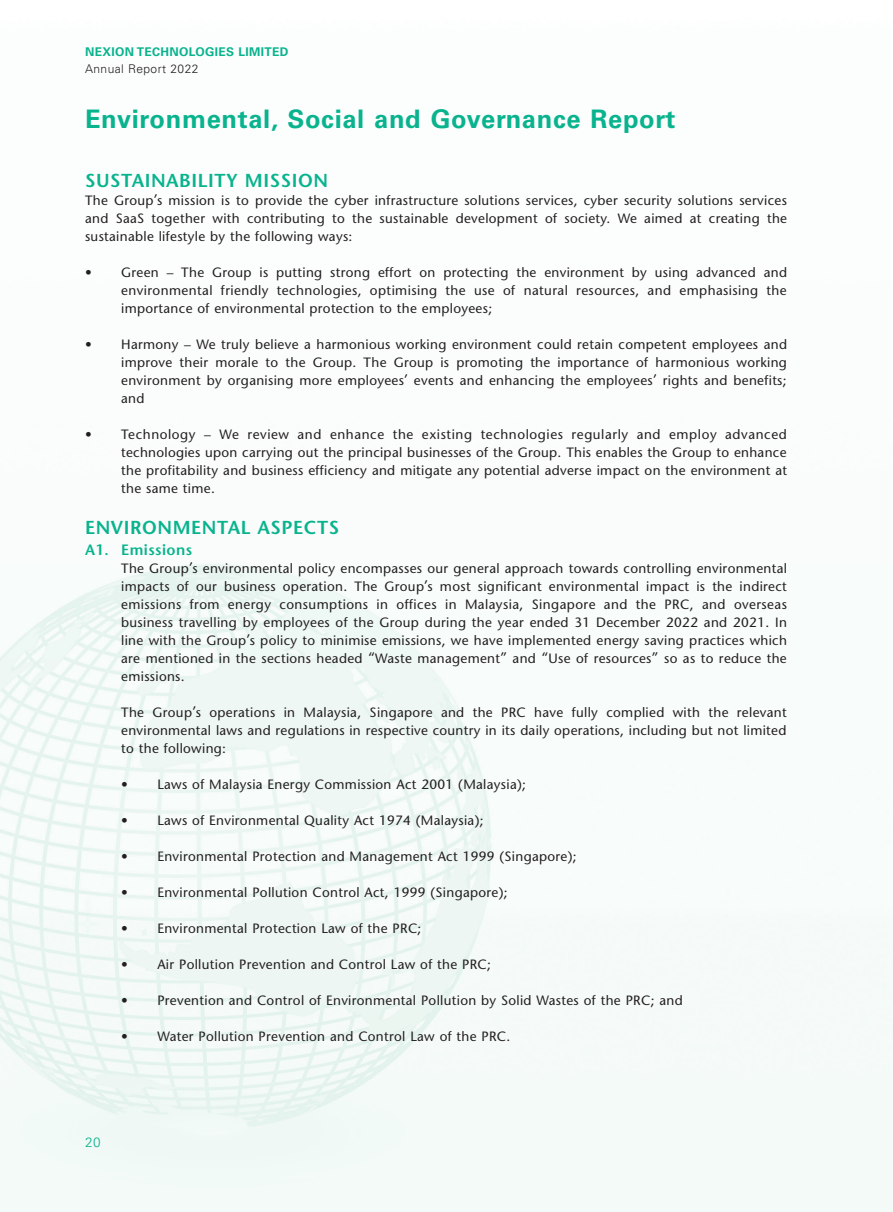
<style>
.page{position:relative;width:893px;height:1212px;background:#fff}
.page>*{position:absolute;margin:0;border:0;box-sizing:border-box;transform-origin:0 0}
.t1{font:700 25.5px "Univers LT Std";letter-spacing:.025em;color:#09b38d}
.t2{font:600 18.75px "Stone Sans Std";letter-spacing:.03em;color:#09b38d}
.t3{font:600 15px "Stone Sans Std";letter-spacing:.03em;color:#09b38d}
.t4{font:500 13.5px/18px "Stone Sans Std";letter-spacing:.025em;color:#231f20;text-align:justify}
.t5{font:300 13.5px "Univers LT Std";color:#09b38d}
.t6{font:700 12px "Univers LT Std";letter-spacing:.03em;color:#09b38d}
.t7{font:300 12px "Univers LT Std";letter-spacing:.035em;color:#231f20}
</style>
<div class="page">
<img style="left:0;top:564px;width:893px;height:648px">
<p class="t6" style="left:85px;top:45px;width:205px">NEXION TECHNOLOGIES LIMITED</p>
<p class="t7" style="left:85px;top:61px;width:115px">Annual Report 2022</p>
<h1 class="t1" style="left:85px;top:104px;width:592px">Environmental, Social and Governance Report</h1>
<h2 class="t2" style="left:85px;top:169px;width:244px">SUSTAINABILITY MISSION</h2>
<p class="t4" style="left:85px;top:191px;width:703px">The Group’s mission is to provide the cyber infrastructure solutions services, cyber security solutions services and SaaS together with contributing to the sustainable development of society. We aimed at creating the sustainable lifestyle by the following ways:</p>
<p class="t4" style="left:121px;top:263px;width:667px;text-indent:-36px">• Green – The Group is putting strong effort on protecting the environment by using advanced and environmental friendly technologies, optimising the use of natural resources, and emphasising the importance of environmental protection to the employees;</p>
<p class="t4" style="left:121px;top:335px;width:667px;text-indent:-36px">• Harmony – We truly believe a harmonious working environment could retain competent employees and improve their morale to the Group. The Group is promoting the importance of harmonious working environment by organising more employees’ events and enhancing the employees’ rights and benefits; and</p>
<p class="t4" style="left:121px;top:425px;width:667px;text-indent:-36px">• Technology – We review and enhance the existing technologies regularly and employ advanced technologies upon carrying out the principal businesses of the Group. This enables the Group to enhance the profitability and business efficiency and mitigate any potential adverse impact on the environment at the same time.</p>
<h2 class="t2" style="left:85px;top:517px;width:256px">ENVIRONMENTAL ASPECTS</h2>
<p class="t3" style="left:85px;top:540px;width:109px">A1. Emissions</p>
<p class="t4" style="left:121px;top:559px;width:667px">The Group’s environmental policy encompasses our general approach towards controlling environmental impacts of our business operation. The Group’s most significant environmental impact is the indirect emissions from energy consumptions in offices in Malaysia, Singapore and the PRC, and overseas business travelling by employees of the Group during the year ended 31 December 2022 and 2021. In line with the Group’s policy to minimise emissions, we have implemented energy saving practices which are mentioned in the sections headed “Waste management” and “Use of resources” so as to reduce the emissions.</p>
<p class="t4" style="left:121px;top:703px;width:667px">The Group’s operations in Malaysia, Singapore and the PRC have fully complied with the relevant environmental laws and regulations in respective country in its daily operations, including but not limited to the following:</p>
<p class="t4" style="left:121px;top:775px;width:406px">• Laws of Malaysia Energy Commission Act 2001 (Malaysia);</p>
<p class="t4" style="left:121px;top:811px;width:364px">• Laws of Environmental Quality Act 1974 (Malaysia);</p>
<p class="t4" style="left:121px;top:847px;width:457px">• Environmental Protection and Management Act 1999 (Singapore);</p>
<p class="t4" style="left:121px;top:883px;width:388px">• Environmental Pollution Control Act, 1999 (Singapore);</p>
<p class="t4" style="left:121px;top:919px;width:302px">• Environmental Protection Law of the PRC;</p>
<p class="t4" style="left:121px;top:955px;width:371px">• Air Pollution Prevention and Control Law of the PRC;</p>
<p class="t4" style="left:121px;top:991px;width:563px">• Prevention and Control of Environmental Pollution by Solid Wastes of the PRC; and</p>
<p class="t4" style="left:121px;top:1028px;width:391px">• Water Pollution Prevention and Control Law of the PRC.</p>
<p class="t5" style="left:85px;top:1134px;width:17px">20</p>
</div>
